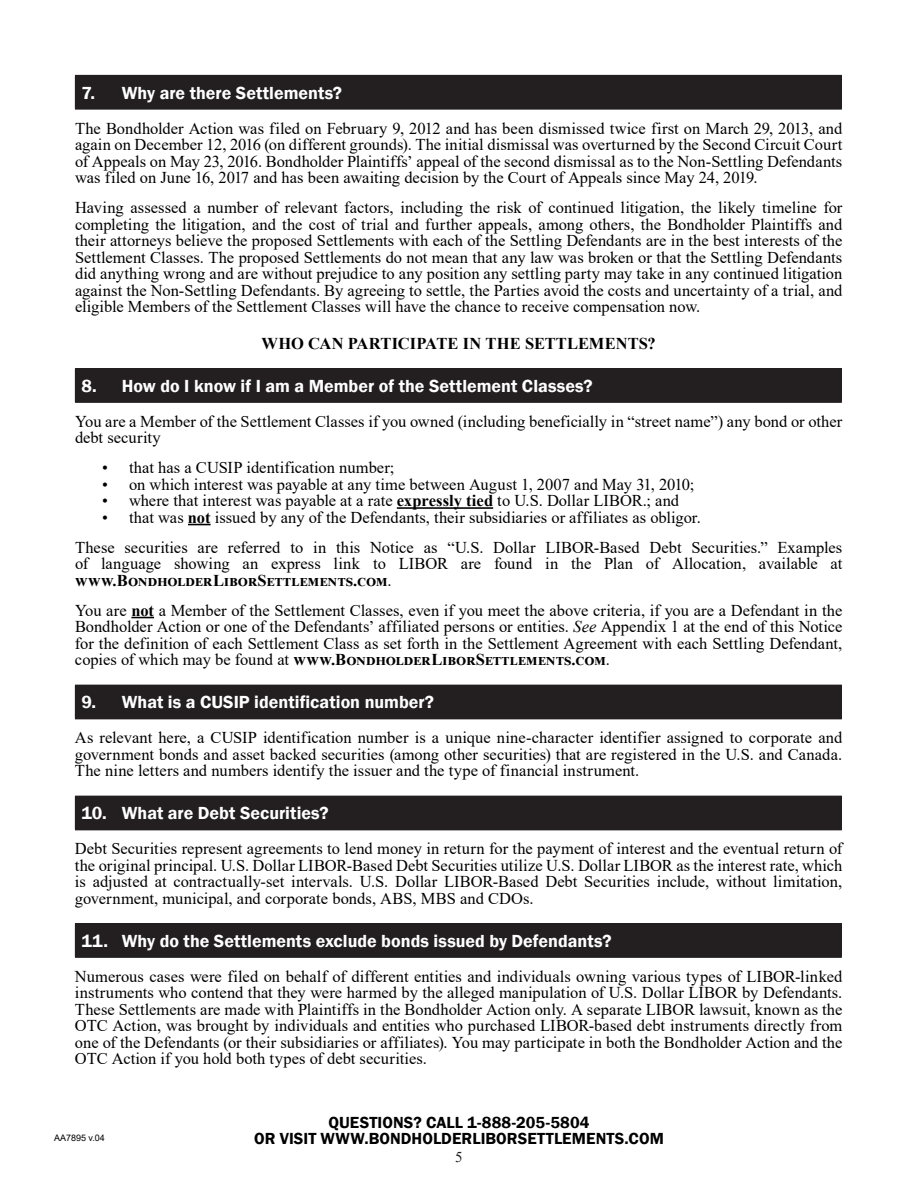
<style>
.page{position:relative;width:918px;height:1188px;background:#fff}
.page>*{position:absolute;margin:0;border:0;box-sizing:border-box;transform-origin:0 0}
.t1{font:600 18px "Franklin Gothic";color:#fff}
.Body_Copy{font:16.5px/16.5px "Times New Roman";color:#000;text-align:justify}
.t2{font:600 16.5px/16.5px "Franklin Gothic";letter-spacing:.005em;color:#000;text-align:center}
.Body_Copy-2{font:700 16.5px "Times New Roman";letter-spacing:.005em;color:#000}
.t3{font:15px "Times New Roman";color:#231f20}
.t4{font:9px "Arial";color:#000}
.s1{font-weight:700}
.s2{font-style:italic}
</style>
<div class="page">
<hr style="left:397px;top:507px;width:96px;height:2px;background:#000">
<svg style="left:188px;top:524px;width:23px;height:1px"></svg>
<svg style="left:131px;top:617px;width:23px;height:1px"></svg>
<div style="left:75px;top:75px;width:766px;height:34px;background:#231f20"></div>
<hr style="left:75px;top:75px;width:767px;height:1px;background:#231f20">
<hr style="left:841px;top:76px;width:1px;height:33px;background:#231f20">
<hr style="left:75px;top:109px;width:767px;height:1px;background:#231f20">
<div style="left:75px;top:369px;width:766px;height:33px;background:#231f20"></div>
<hr style="left:75px;top:368px;width:767px;height:1px;background:#231f20">
<hr style="left:841px;top:369px;width:1px;height:33px;background:#231f20">
<hr style="left:75px;top:402px;width:767px;height:1px;background:#231f20">
<div style="left:75px;top:685px;width:766px;height:34px;background:#231f20"></div>
<hr style="left:75px;top:685px;width:767px;height:1px;background:#231f20">
<hr style="left:841px;top:686px;width:1px;height:32px;background:#231f20">
<hr style="left:75px;top:718px;width:767px;height:1px;background:#231f20">
<div style="left:75px;top:796px;width:766px;height:34px;background:#231f20"></div>
<hr style="left:841px;top:796px;width:1px;height:34px;background:#231f20">
<hr style="left:75px;top:830px;width:767px;height:1px;background:#231f20">
<div style="left:75px;top:924px;width:766px;height:33px;background:#231f20"></div>
<hr style="left:75px;top:923px;width:767px;height:1px;background:#231f20">
<hr style="left:841px;top:924px;width:1px;height:33px;background:#231f20">
<hr style="left:75px;top:957px;width:767px;height:1px;background:#231f20">
<p class="t1" style="left:81px;top:81px;width:262px">7. Why are there Settlements?</p>
<p class="Body_Copy" style="left:75px;top:119px;width:769px">The Bondholder Action was filed on February 9, 2012 and has been dismissed twice first on March 29, 2013, and again on December 12, 2016 (on different grounds). The initial dismissal was overturned by the Second Circuit Court of Appeals on May 23, 2016. Bondholder Plaintiffs’ appeal of the second dismissal as to the Non-Settling Defendants was filed on June 16, 2017 and has been awaiting decision by the Court of Appeals since May 24, 2019.</p>
<p class="Body_Copy" style="left:75px;top:199px;width:769px">Having assessed a number of relevant factors, including the risk of continued litigation, the likely timeline for completing the litigation, and the cost of trial and further appeals, among others, the Bondholder Plaintiffs and their attorneys believe the proposed Settlements with each of the Settling Defendants are in the best interests of the Settlement Classes. The proposed Settlements do not mean that any law was broken or that the Settling Defendants did anything wrong and are without prejudice to any position any settling party may take in any continued litigation against the Non-Settling Defendants. By agreeing to settle, the Parties avoid the costs and uncertainty of a trial, and eligible Members of the Settlement Classes will have the chance to receive compensation now.</p>
<p class="Body_Copy-2" style="left:262px;top:331px;width:396px">WHO CAN PARTICIPATE IN THE SETTLEMENTS?</p>
<p class="t1" style="left:81px;top:375px;width:513px">8. How do I know if I am a Member of the Settlement Classes?</p>
<p class="Body_Copy" style="left:75px;top:412px;width:769px">You are a Member of the Settlement Classes if you owned (including beneficially in “street name”) any bond or other debt security</p>
<p class="Body_Copy" style="left:102px;top:459px;width:294px">• that has a CUSIP identification number;</p>
<p class="Body_Copy" style="left:102px;top:475px;width:594px">• on which interest was payable at any time between August 1, 2007 and May 31, 2010;</p>
<p class="Body_Copy" style="left:102px;top:492px;width:579px">• where that interest was payable at a rate <span class="s1">expressly tied</span> to U.S. Dollar LIBOR.; and</p>
<p class="Body_Copy" style="left:102px;top:508px;width:600px">• that was <span class="s1">not</span> issued by any of the Defendants, their subsidiaries or affiliates as obligor.</p>
<p class="Body_Copy" style="left:75px;top:538px;width:769px">These securities are referred to in this Notice as “U.S. Dollar LIBOR-Based Debt Securities.” Examples of language showing an express link to LIBOR are found in the Plan of Allocation, available at <span class="s1">www.BondholderLiborSettlements.com</span>.</p>
<p class="Body_Copy" style="left:75px;top:601px;width:769px">You are <span class="s1">not</span> a Member of the Settlement Classes, even if you meet the above criteria, if you are a Defendant in the Bondholder Action or one of the Defendants’ affiliated persons or entities. <span class="s2">See</span> Appendix 1 at the end of this Notice for the definition of each Settlement Class as set forth in the Settlement Agreement with each Settling Defendant, copies of which may be found at <span class="s1">www.BondholderLiborSettlements.com</span>.</p>
<p class="t1" style="left:81px;top:691px;width:354px">9. What is a CUSIP identification number?</p>
<p class="Body_Copy" style="left:75px;top:729px;width:769px">As relevant here, a CUSIP identification number is a unique nine-character identifier assigned to corporate and government bonds and asset backed securities (among other securities) that are registered in the U.S. and Canada.<br>The nine letters and numbers identify the issuer and the type of financial instrument.</p>
<p class="t1" style="left:81px;top:802px;width:249px">10. What are Debt Securities?</p>
<p class="Body_Copy" style="left:75px;top:840px;width:769px">Debt Securities represent agreements to lend money in return for the payment of interest and the eventual return of the original principal. U.S. Dollar LIBOR-Based Debt Securities utilize U.S. Dollar LIBOR as the interest rate, which is adjusted at contractually-set intervals. U.S. Dollar LIBOR-Based Debt Securities include, without limitation, government, municipal, and corporate bonds, ABS, MBS and CDOs.</p>
<p class="t1" style="left:81px;top:930px;width:532px">11. Why do the Settlements exclude bonds issued by Defendants?</p>
<p class="Body_Copy" style="left:75px;top:967px;width:769px">Numerous cases were filed on behalf of different entities and individuals owning various types of LIBOR-linked instruments who contend that they were harmed by the alleged manipulation of U.S. Dollar LIBOR by Defendants.<br>These Settlements are made with Plaintiffs in the Bondholder Action only. A separate LIBOR lawsuit, known as the OTC Action, was brought by individuals and entities who purchased LIBOR-based debt instruments directly from one of the Defendants (or their subsidiaries or affiliates). You may participate in both the Bondholder Action and the OTC Action if you hold both types of debt securities.</p>
<p class="t4" style="left:54px;top:1131px;width:52px">AA7895 v.04</p>
<p class="t2" style="left:254px;top:1114px;width:411px">QUESTIONS? CALL 1-888-205-5804<br>OR VISIT WWW.BONDHOLDERLIBORSETTLEMENTS.COM</p>
<p class="t3" style="left:455px;top:1146px;width:9px">5</p>
</div>
